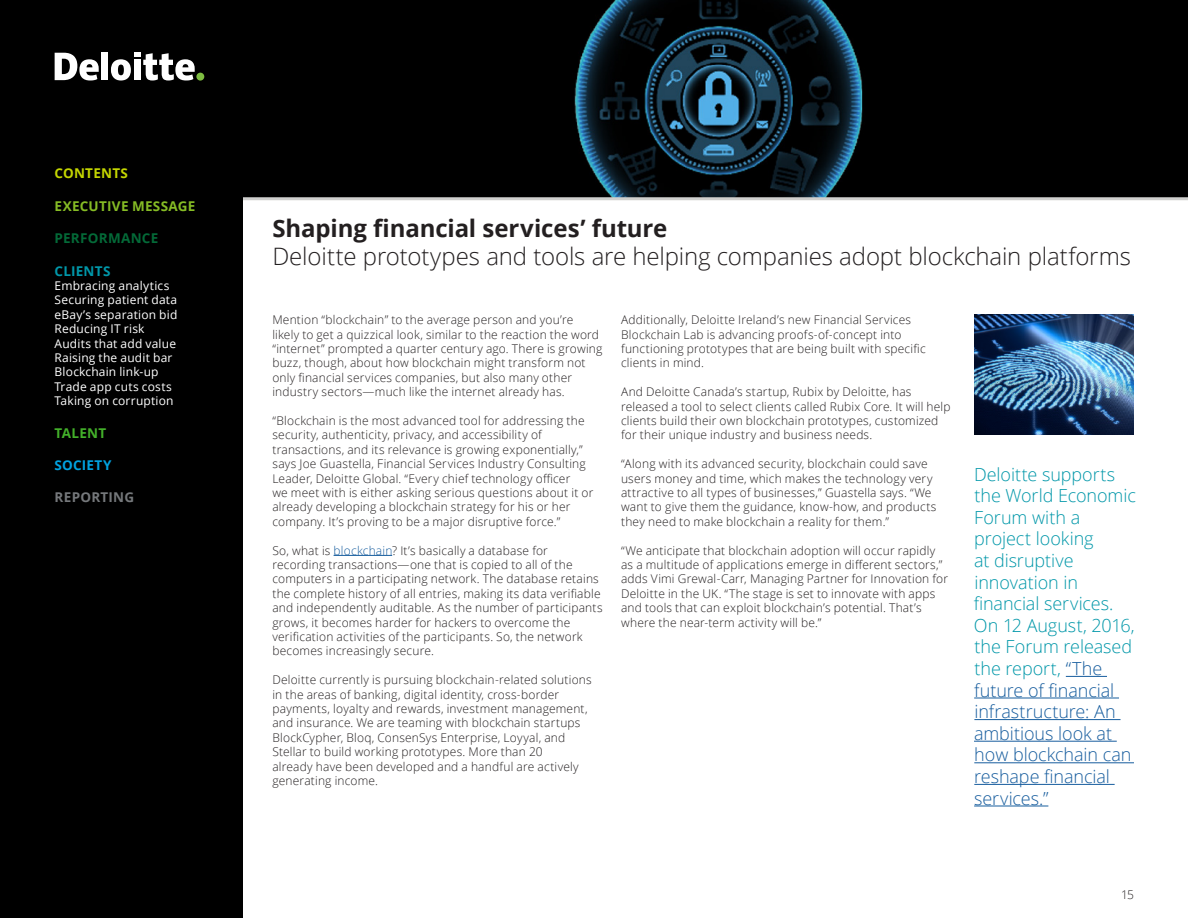
<style>
.page{position:relative;width:1188px;height:918px;background:#fff}
.page>*{position:absolute;margin:0;border:0;box-sizing:border-box;transform-origin:0 0}
.t1{font:300 24px "Open Sans";letter-spacing:-.005em;color:#231f20}
.t2{font:700 24px "Open Sans";letter-spacing:-.005em;color:#231f20}
.t3{font:300 18px/21.6px "Open Sans";letter-spacing:-.005em;color:#0097a9}
.t4{font:700 13.5px "Open Sans";letter-spacing:.02em;color:#86bc25}
.t5{font:700 13.5px "Open Sans";letter-spacing:.015em;color:#046a38}
.t6{font:700 13.5px "Open Sans";letter-spacing:.02em;color:#75787b}
.t7{font:700 13.5px "Open Sans";letter-spacing:.02em;color:#c4d600}
.t8{font:700 13.5px "Open Sans";letter-spacing:.015em;color:#0097a9}
.t9{font:700 13.5px "Open Sans";letter-spacing:.015em;color:#00a2e0}
.t10{font:700 13.5px "Open Sans";letter-spacing:.02em;color:#43b02a}
.t11{font:300 12px/14.4px "Open Sans";letter-spacing:.015em;color:#231f20}
.t12{font:12px/14.4px "Open Sans";letter-spacing:.015em;color:#fff}
.s1{color:#175d9e}
</style>
<div class="page">
<div style="left:0;top:0;width:243px;height:918px;background:#000"></div>
<div style="left:196px;top:73px;width:8px;height:8px;background:#7ebd41;border-radius:50%"></div>
<div style="left:101px;top:53px;width:7px;height:27px;background:#fff"></div>
<svg style="left:111px;top:53px;width:84px;height:28px"></svg>
<svg style="left:55px;top:53px;width:44px;height:28px"></svg>
<div style="left:243px;top:0;width:945px;height:199px;background:#000"></div>
<img style="left:574px;top:0;width:289px;height:197px">
<hr style="left:334px;top:555px;width:58px;height:1px;background:#175d9e">
<img style="left:974px;top:315px;width:160px;height:120px">
<hr style="left:243px;top:197px;width:945px;height:3px;background:#d0d0ce">
<hr style="left:1066px;top:676px;width:41px;height:1px;background:#175d9e">
<hr style="left:974px;top:698px;width:145px;height:1px;background:#175d9e">
<hr style="left:974px;top:719px;width:147px;height:1px;background:#175d9e">
<hr style="left:974px;top:741px;width:143px;height:1px;background:#175d9e">
<hr style="left:974px;top:762px;width:160px;height:1px;background:#175d9e">
<hr style="left:974px;top:784px;width:141px;height:1px;background:#175d9e">
<hr style="left:974px;top:806px;width:74px;height:1px;background:#175d9e">
<p class="t7" style="left:55px;top:164px;width:75px">CONTENTS</p>
<p class="t4" style="left:55px;top:196px;width:142px">EXECUTIVE MESSAGE</p>
<p class="t5" style="left:55px;top:229px;width:105px">PERFORMANCE</p>
<p class="t8" style="left:55px;top:261px;width:57px">CLIENTS</p>
<p class="t12" style="left:55px;top:278px;width:124px">Embracing analytics<br>Securing patient data eBay’s separation bid<br>Reducing IT risk<br>Audits that add value<br>Raising the audit bar<br>Blockchain link-up<br>Trade app cuts costs<br>Taking on corruption</p>
<p class="t10" style="left:55px;top:423px;width:53px">TALENT</p>
<p class="t9" style="left:55px;top:455px;width:59px">SOCIETY</p>
<p class="t6" style="left:55px;top:488px;width:81px">REPORTING</p>
<p class="t2" style="left:272px;top:211px;width:397px">Shaping financial services’ future</p>
<p class="t1" style="left:272px;top:240px;width:860px">Deloitte prototypes and tools are helping companies adopt blockchain platforms</p>
<p class="t11" style="left:272px;top:312px;width:332px">Mention “blockchain” to the average person and you’re likely to get a quizzical look, similar to the reaction the word “internet” prompted a quarter century ago. There is growing buzz, though, about how blockchain might transform not only financial services companies, but also many other industry sectors—much like the internet already has.</p>
<p class="t11" style="left:272px;top:413px;width:314px">“Blockchain is the most advanced tool for addressing the security, authenticity, privacy, and accessibility of</p>
<p class="t11" style="left:272px;top:442px;width:315px">transactions, and its relevance is growing exponentially,” says Joe Guastella, Financial Services Industry Consulting<br>Leader, Deloitte Global. “Every chief technology officer</p>
<p class="t11" style="left:272px;top:485px;width:323px">we meet with is either asking serious questions about it or already developing a blockchain strategy for his or her</p>
<p class="t11" style="left:272px;top:514px;width:289px">company. It’s proving to be a major disruptive force.”</p>
<p class="t11" style="left:272px;top:543px;width:277px">So, what is <span class="s1">blockchain</span>? It’s basically a database for</p>
<p class="t11" style="left:272px;top:557px;width:332px">recording transactions—one that is copied to all of the computers in a participating network. The database retains the complete history of all entries, making its data verifiable and independently auditable. As the number of participants grows, it becomes harder for hackers to overcome the verification activities of the participants. So, the network becomes increasingly secure.</p>
<p class="t11" style="left:272px;top:672px;width:321px">Deloitte currently is pursuing blockchain-related solutions in the areas of banking, digital identity, cross-border</p>
<p class="t11" style="left:272px;top:701px;width:317px">payments, loyalty and rewards, investment management, and insurance. We are teaming with blockchain startups BlockCypher, Bloq, ConsenSys Enterprise, Loyyal, and Stellar to build working prototypes. More than 20<br>already have been developed and a handful are actively</p>
<p class="t11" style="left:272px;top:773px;width:107px">generating income.</p>
<p class="t11" style="left:621px;top:312px;width:292px">Additionally, Deloitte Ireland’s new Financial Services</p>
<p class="t11" style="left:621px;top:327px;width:282px">Blockchain Lab is advancing proofs-of-concept into</p>
<p class="t11" style="left:621px;top:341px;width:306px">functioning prototypes that are being built with specific clients in mind.</p>
<p class="t11" style="left:621px;top:384px;width:292px">And Deloitte Canada’s startup, Rubix by Deloitte, has</p>
<p class="t11" style="left:621px;top:399px;width:331px">released a tool to select clients called Rubix Core. It will help clients build their own blockchain prototypes, customized for their unique industry and business needs.</p>
<p class="t11" style="left:621px;top:456px;width:317px">“Along with its advanced security, blockchain could save users money and time, which makes the technology very attractive to all types of businesses,” Guastella says. “We want to give them the guidance, know-how, and products they need to make blockchain a reality for them.”</p>
<p class="t11" style="left:621px;top:543px;width:328px">“We anticipate that blockchain adoption will occur rapidly as a multitude of applications emerge in different sectors,” adds Vimi Grewal-Carr, Managing Partner for Innovation for Deloitte in the UK. “The stage is set to innovate with apps and tools that can exploit blockchain’s potential. That’s where the near-term activity will be.”</p>
<p class="t3" style="left:974px;top:463px;width:164px">Deloitte supports the World Economic<br>Forum with a project looking<br>at disruptive innovation in financial services.<br>On 12 August, 2016, the Forum released the report, <span class="s1">“The future of financial infrastructure: An ambitious look at how blockchain can reshape financial services.”</span></p>
<p class="t11" style="left:1121px;top:887px;width:14px">15</p>
</div>
